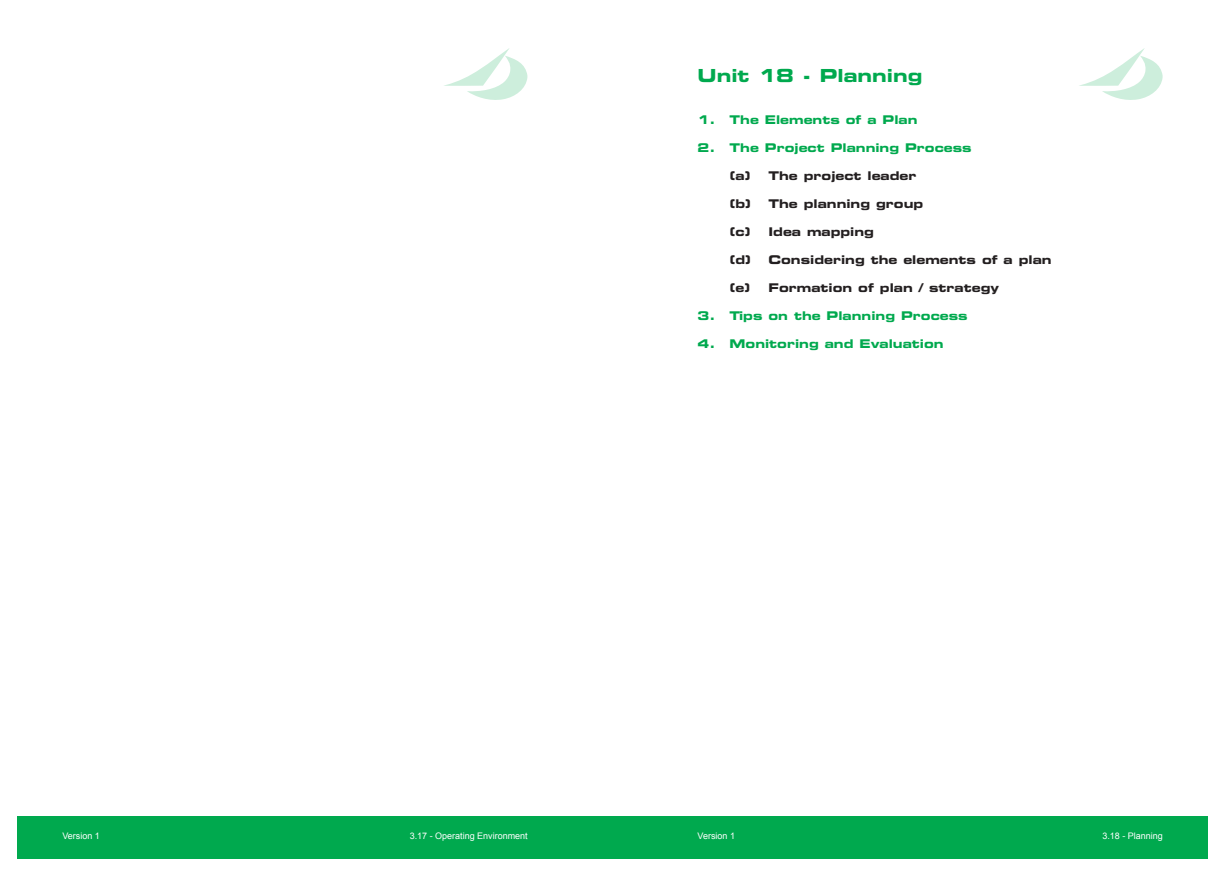
<style>
.page{position:relative;width:1225px;height:876px;background:#fff}
.page>*{position:absolute;margin:0;border:0;box-sizing:border-box;transform-origin:0 0}
.Unit_Main_Heading_Gr{font:18px "Eurostile LT Std Bold Ex 2";color:#00a94e}
.Tab_Section_Heading{font:12px "Eurostile LT Std Bold Ex 2";color:#231f20}
.Tab_Section_Heading-2{font:12px "Eurostile LT Std Bold Ex 2";color:#00a94e}
.t1{font:9px "Arial";color:#fff}
</style>
<div class="page">
<div style="left:17px;top:816px;width:595px;height:43px;background:#00a94e"></div>
<svg style="left:444px;top:48px;width:83px;height:52px"></svg>
<svg style="left:1079px;top:48px;width:83px;height:52px"></svg>
<div style="left:612px;top:816px;width:596px;height:43px;background:#00a94e"></div>
<p class="Unit_Main_Heading_Gr" style="left:697px;top:63px;width:226px">Unit 18 - Planning</p>
<p class="Tab_Section_Heading-2" style="left:697px;top:111px;width:221px">1. The Elements of a Plan</p>
<p class="Tab_Section_Heading-2" style="left:697px;top:139px;width:276px">2. The Project Planning Process</p>
<p class="Tab_Section_Heading" style="left:729px;top:167px;width:188px">(a) The project leader</p>
<p class="Tab_Section_Heading" style="left:729px;top:195px;width:195px">(b) The planning group</p>
<p class="Tab_Section_Heading" style="left:729px;top:223px;width:146px">(c) Idea mapping</p>
<p class="Tab_Section_Heading" style="left:729px;top:251px;width:323px">(d) Considering the elements of a plan</p>
<p class="Tab_Section_Heading" style="left:729px;top:279px;width:271px">(e) Formation of plan / strategy</p>
<p class="Tab_Section_Heading-2" style="left:697px;top:307px;width:272px">3. Tips on the Planning Process</p>
<p class="Tab_Section_Heading-2" style="left:697px;top:335px;width:247px">4. Monitoring and Evaluation</p>
<p class="t1" style="left:62px;top:830px;width:39px">Version 1</p>
<p class="t1" style="left:410px;top:830px;width:120px">3.17 - Operating Environment</p>
<p class="t1" style="left:697px;top:830px;width:39px">Version 1</p>
<p class="t1" style="left:1102px;top:830px;width:62px">3.18 - Planning</p>
</div>
